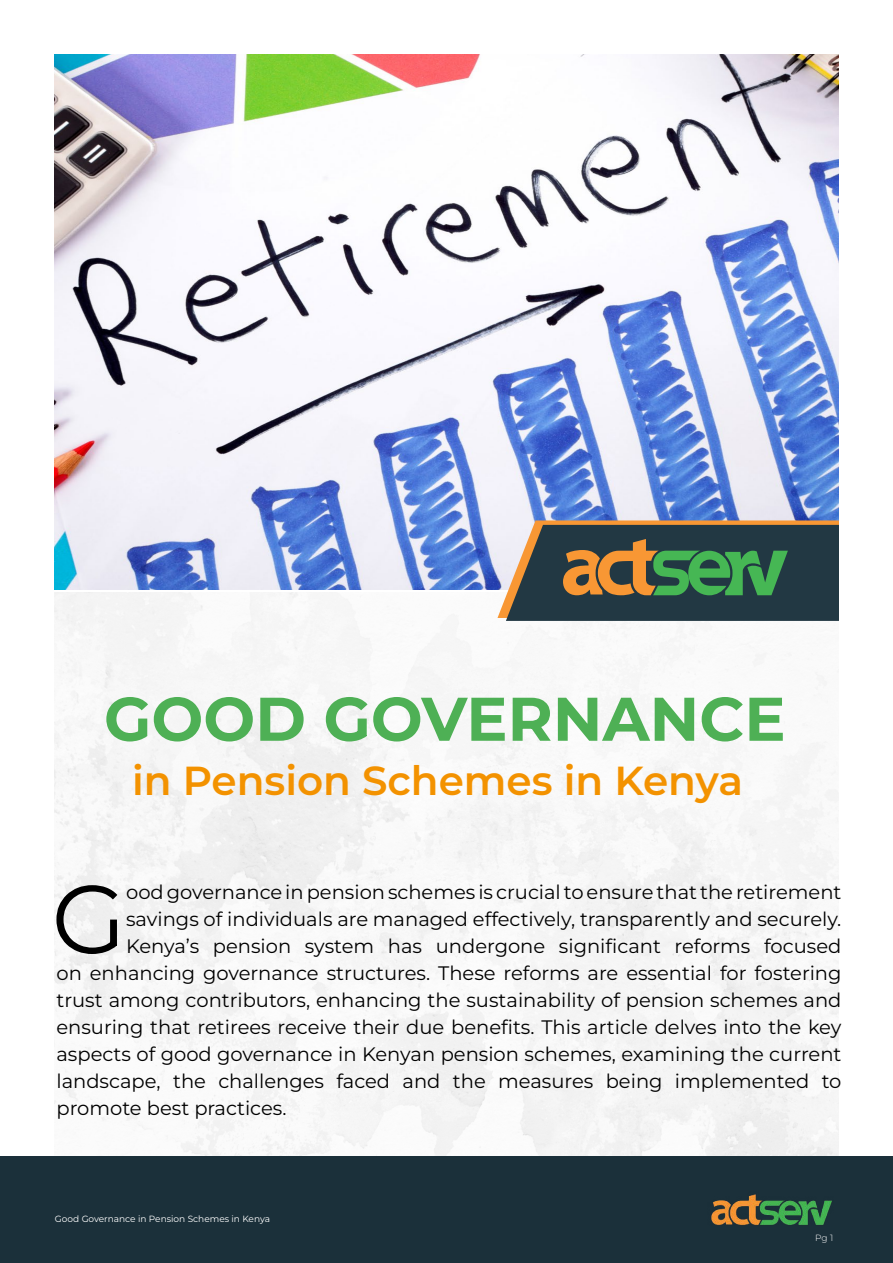
<style>
.page{position:relative;width:893px;height:1263px;background:#fff}
.page>*{position:absolute;margin:0;border:0;box-sizing:border-box;transform-origin:0 0}
.t1{font:96.6px "Montserrat";color:#000}
.t2{font:700 61.5px "Montserrat";color:#4eb055}
.t3{font:600 40.5px "Montserrat";color:#f39200}
.t4{font:19.5px "Montserrat";color:#000}
.t5{font:9px "Montserrat";color:#fff}
.t6{font:300 9px "Montserrat";color:#fff}
</style>
<div class="page">
<div style="left:0;top:1156px;width:893px;height:107px;background:#1b303a"></div>
<img style="left:711px;top:1194px;width:121px;height:32px">
<img style="left:54px;top:54px;width:785px;height:535px">
<svg style="left:497px;top:520px;width:342px;height:101px;background:#515e4d"></svg>
<h2 class="t2" style="left:104px;top:692px;width:683px">GOOD GOVERNANCE</h2>
<h3 class="t3" style="left:132px;top:764px;width:612px">in Pension Schemes in Kenya</h3>
<h1 class="t1" style="left:51px;top:881px;width:76px">G</h1>
<p class="t4" style="left:126px;top:885px;width:717px">ood governance in pension schemes is crucial to ensure that the retirement</p>
<p class="t4" style="left:126px;top:912px;width:717px">savings of individuals are managed effectively, transparently and securely.</p>
<p class="t4" style="left:126px;top:933px;width:717px">Kenya’s pension system has undergone significant reforms focused</p>
<p class="t4" style="left:56px;top:966px;width:786px">on enhancing governance structures. These reforms are essential for fostering</p>
<p class="t4" style="left:56px;top:993px;width:786px">trust among contributors, enhancing the sustainability of pension schemes and</p>
<p class="t4" style="left:56px;top:1014px;width:786px">ensuring that retirees receive their due benefits. This article delves into the key</p>
<p class="t4" style="left:56px;top:1047px;width:786px">aspects of good governance in Kenyan pension schemes, examining the current</p>
<p class="t4" style="left:56px;top:1074px;width:786px">landscape, the challenges faced and the measures being implemented to</p>
<p class="t4" style="left:56px;top:1101px;width:232px">promote best practices.</p>
<p class="t5" style="left:55px;top:1215px;width:217px">Good Governance in Pension Schemes in Kenya</p>
<p class="t6" style="left:815px;top:1234px;width:19px">Pg 1</p>
</div>
